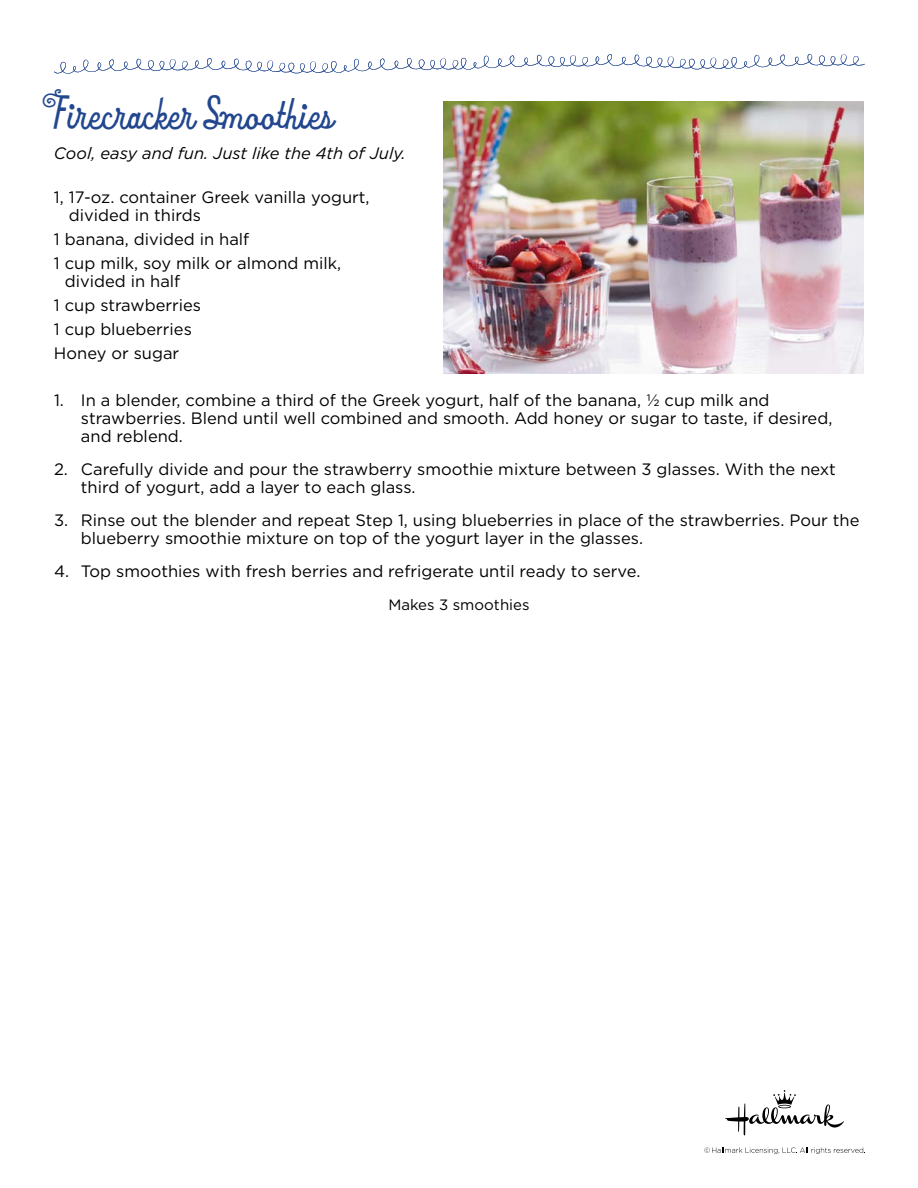
<style>
.page{position:relative;width:918px;height:1188px;background:#fff}
.page>*{position:absolute;margin:0;border:0;box-sizing:border-box;transform-origin:0 0}
.t1{font:700 48px "Hmk Handstand Script BCFG";color:#22478f}
.t2{font:16.5px/18px "Gotham";color:#000}
.t3{font:italic 16.5px "Gotham";color:#000}
.t4{font:15px "Gotham";color:#000}
</style>
<div class="page">
<svg style="left:54px;top:54px;width:811px;height:20px"></svg>
<svg style="left:725px;top:1090px;width:119px;height:45px"></svg>
<svg style="left:704px;top:1147px;width:161px;height:7px"></svg>
<img style="left:444px;top:102px;width:420px;height:272px">
<h1 class="t1" style="left:54px;top:85px;width:281px">Firecracker Smoothies</h1>
<p class="t3" style="left:54px;top:143px;width:353px">Cool, easy and fun. Just like the 4th of July.</p>
<p class="t2" style="left:69px;top:187px;width:302px;text-indent:-15px">1, 17-oz. container Greek vanilla yogurt, divided in thirds</p>
<p class="t2" style="left:54px;top:226px;width:289px;line-height:24px">1 banana, divided in half<br>1 cup milk, soy milk or almond milk,</p>
<p class="t2" style="left:54px;top:269px;width:149px;line-height:24px;text-indent:11px">divided in half<br>1 cup strawberries<br>1 cup blueberries<br>Honey or sugar</p>
<p class="t2" style="left:81px;top:391px;width:753px;text-indent:-27px">1. In a blender, combine a third of the Greek yogurt, half of the banana, ½ cup milk and strawberries. Blend until well combined and smooth. Add honey or sugar to taste, if desired, and reblend.</p>
<p class="t2" style="left:81px;top:460px;width:756px;text-indent:-27px">2. Carefully divide and pour the strawberry smoothie mixture between 3 glasses. With the next third of yogurt, add a layer to each glass.</p>
<p class="t2" style="left:81px;top:511px;width:780px;text-indent:-27px">3. Rinse out the blender and repeat Step 1, using blueberries in place of the strawberries. Pour the blueberry smoothie mixture on top of the yogurt layer in the glasses.</p>
<p class="t2" style="left:54px;top:562px;width:588px">4. Top smoothies with fresh berries and refrigerate until ready to serve.</p>
<p class="t4" style="left:388px;top:595px;width:143px">Makes 3 smoothies</p>
</div>
